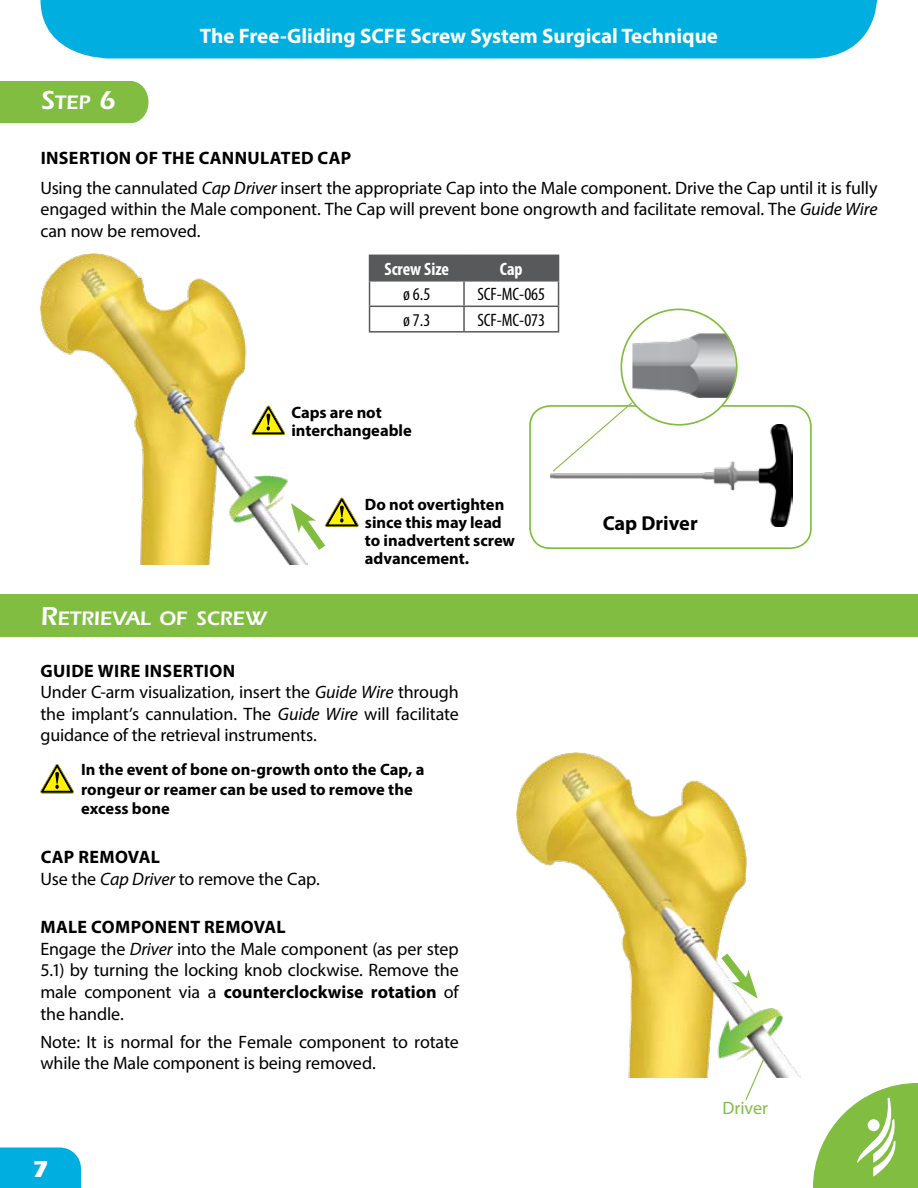
<style>
.page{position:relative;width:918px;height:1188px;background:#fff}
.page>*{position:absolute;margin:0;border:0;box-sizing:border-box;transform-origin:0 0}
.t1{font:700 24px "Itc Eras";color:#fff}
.t2{font:700 21px "Myriad Pro";color:#fff}
.t3{font:600 20.25px "Itc Eras";color:#fff}
.t4{font:700 20.25px "Myriad Pro";color:#000}
.t5{font:18px/21.6px "Myriad Pro";letter-spacing:-.01em;color:#000}
.t6{font:condensed 18px "Myriad Pro";color:#000}
.t7{font:700 condensed 18px "Myriad Pro";color:#fff}
.t8{font:18px "Myriad Pro";color:#81bd41}
.t9{font:700 16.5px/18px "Myriad Pro";color:#000}
.s1{font-size:27px}
.s2{font-weight:700}
.s3{font-style:italic}
</style>
<div class="page">
<svg style="left:813px;top:1083px;width:105px;height:105px"></svg>
<div style="left:0;top:1148px;width:81px;height:40px;background:#00afe0"></div>
<img style="left:40px;top:253px;width:268px;height:311px">
<img style="left:517px;top:752px;width:284px;height:325px">
<svg style="left:714px;top:945px;width:44px;height:54px"></svg>
<svg style="left:744px;top:1058px;width:21px;height:42px"></svg>
<div style="left:529px;top:405px;width:283px;height:144px;border:2px solid #81bd41;border-radius:20px"></div>
<img style="left:550px;top:424px;width:242px;height:103px">
<svg style="left:551px;top:401px;width:82px;height:72px"></svg>
<div style="left:621px;top:309px;width:116px;height:116px;background:#fff;border-radius:50%"></div>
<img style="left:632px;top:333px;width:104px;height:65px">
<div style="left:620px;top:309px;width:118px;height:117px;border:2px solid #81bd41;border-radius:50%"></div>
<div style="left:40px;top:0;width:837px;height:58px;background:#00afe0"></div>
<div style="left:0;top:81px;width:148px;height:42px;background:#81bd41"></div>
<div style="left:0;top:594px;width:918px;height:42px;background:#81bd41"></div>
<svg style="left:252px;top:406px;width:33px;height:29px"></svg>
<svg style="left:40px;top:764px;width:34px;height:29px"></svg>
<svg style="left:290px;top:498px;width:68px;height:60px"></svg>
<svg style="left:369px;top:255px;width:190px;height:76px"></svg>
<hr style="left:369px;top:331px;width:95px;height:2px;background:#58595b">
<hr style="left:464px;top:331px;width:95px;height:2px;background:#58595b">
<p class="t3" style="left:41px;top:91px;width:77px"><span class="s1">S</span>TEP <span class="s1">6</span></p>
<p class="t2" style="left:200px;top:22px;width:520px">The Free-Gliding SCFE Screw System Surgical Technique</p>
<p class="t5" style="left:40px;top:142px;width:839px;line-height:30.2px"><span class="s2">INSERTION OF THE CANNULATED CAP<br></span>Using the cannulated <span class="s3">Cap Driver</span> insert the appropriate Cap into the Male component. Drive the Cap until it is fully</p>
<p class="t5" style="left:40px;top:198px;width:839px">engaged within the Male component. The Cap will prevent bone ongrowth and facilitate removal. The <span class="s3">Guide Wire </span>can now be removed.</p>
<p class="t7" style="left:384px;top:258px;width:66px">Screw Size</p>
<p class="t7" style="left:500px;top:258px;width:24px">Cap</p>
<p class="t6" style="left:403px;top:283px;width:29px">ø 6.5</p>
<p class="t6" style="left:477px;top:283px;width:69px">SCF-MC-065</p>
<p class="t6" style="left:403px;top:309px;width:29px">ø 7.3</p>
<p class="t6" style="left:477px;top:309px;width:69px">SCF-MC-073</p>
<p class="t9" style="left:291px;top:403px;width:122px">Caps are not interchangeable</p>
<p class="t3" style="left:40px;top:607px;width:228px"><span class="s1">R</span>ETRIEVAL OF SCREW</p>
<p class="t9" style="left:365px;top:495px;width:152px">Do not overtighten since this may lead to inadvertent screw advancement.</p>
<p class="t5" style="left:40px;top:660px;width:420px"><span class="s2">GUIDE WIRE INSERTION<br></span>Under C-arm visualization, insert the <span class="s3">Guide Wire</span> through the implant’s cannulation. The <span class="s3">Guide Wire</span> will facilitate guidance of the retrieval instruments.</p>
<p class="t9" style="left:81px;top:759px;width:345px;line-height:19.8px">In the event of bone on-growth onto the Cap, a rongeur or reamer can be used to remove the excess bone</p>
<p class="t5" style="left:40px;top:846px;width:281px"><span class="s2">CAP REMOVAL<br></span>Use the <span class="s3">Cap Driver</span> to remove the Cap.</p>
<p class="t5" style="left:40px;top:916px;width:420px"><span class="s2">MALE COMPONENT REMOVAL<br></span>Engage the <span class="s3">Driver</span> into the Male component (as per step 5.1) by turning the locking knob clockwise. Remove the male component via a <span class="s2">counterclockwise rotation</span> of the handle.</p>
<p class="t5" style="left:40px;top:1031px;width:420px">Note: It is normal for the Female component to rotate while the Male component is being removed.</p>
<h1 class="t1" style="left:32px;top:1155px;width:18px">7</h1>
<p class="t4" style="left:603px;top:510px;width:97px">Cap Driver</p>
<p class="t8" style="left:722px;top:1097px;width:47px">Driver</p>
</div>
